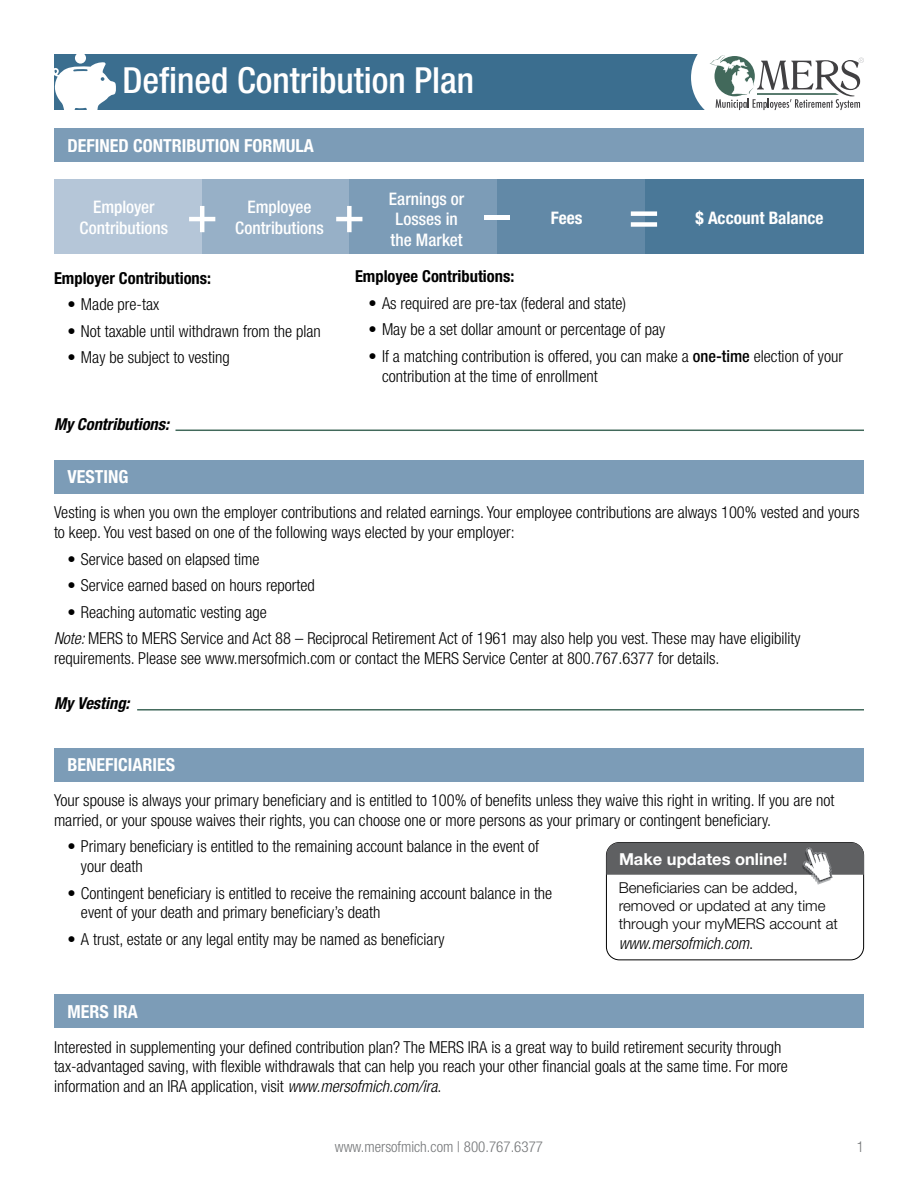
<style>
.page{position:relative;width:918px;height:1188px;background:#fff}
.page>*{position:absolute;margin:0;border:0;box-sizing:border-box;transform-origin:0 0}
.t1{font:500 condensed 36px "Helvetica Neue LT Std";color:#fff}
.t2{font:700 condensed 18px "Helvetica Neue LT Std";color:#fff}
.t3{font:500 condensed 17.25px/20.7px "Helvetica Neue LT Std";color:#fff;text-align:center}
.t4{font:700 condensed 17.25px "Helvetica Neue LT Std";color:#fff}
.t5{font:300 condensed 16.5px/19.8px "Helvetica Neue LT Std";color:#000}
.t6{font:700 condensed 16.5px "Helvetica Neue LT Std";color:#000}
.t7{font:italic 700 condensed 16.5px "Helvetica Neue LT Std";color:#000}
.t8{font:italic 300 condensed 16.5px "Helvetica Neue LT Std";color:#000}
.t9{font:700 16.5px "Helvetica Neue LT Std";color:#fff}
.t10{font:300 15px/18px "Helvetica Neue LT Std";color:#000}
.t11{font:300 condensed 15px "Helvetica Neue LT Std";color:#757779}
.s1{font-weight:500}
.s2{font-style:italic}
.s3{font-style:normal;font-stretch:normal;font-size:15px}
</style>
<div class="page">
<div style="left:54px;top:54px;width:705px;height:55px;background:#3b6e8f"></div>
<div style="left:691px;top:32px;width:90px;height:91px;background:#fff;border-radius:50%"></div>
<svg style="left:709px;top:55px;width:155px;height:55px"></svg>
<div style="left:75px;top:53px;width:11px;height:11px;background:#fff;border-radius:50%"></div>
<svg style="left:54px;top:62px;width:62px;height:48px"></svg>
<div style="left:54px;top:129px;width:810px;height:33px;background:#7c9cb7"></div>
<div style="left:54px;top:460px;width:810px;height:33px;background:#7c9cb7"></div>
<div style="left:54px;top:748px;width:810px;height:33px;background:#7c9cb7"></div>
<div style="left:639px;top:179px;width:225px;height:75px;background:#4a7898"></div>
<div style="left:54px;top:179px;width:148px;height:75px;background:#b5c6d8"></div>
<div style="left:202px;top:179px;width:147px;height:75px;background:#97b0c7"></div>
<div style="left:349px;top:179px;width:148px;height:75px;background:#7c9cb7"></div>
<div style="left:497px;top:179px;width:147px;height:75px;background:#6289a7"></div>
<div style="left:631px;top:211px;width:26px;height:5px;background:#fff"></div>
<div style="left:631px;top:222px;width:26px;height:5px;background:#fff"></div>
<div style="left:484px;top:215px;width:26px;height:5px;background:#fff"></div>
<svg style="left:336px;top:206px;width:26px;height:26px"></svg>
<svg style="left:189px;top:206px;width:26px;height:26px"></svg>
<hr style="left:176px;top:430px;width:688px;height:1px;background:#42695b">
<hr style="left:137px;top:709px;width:727px;height:2px;background:#42695b">
<div style="left:606px;top:842px;width:258px;height:118px;border:1px solid #000;border-radius:13px"></div>
<svg style="left:606px;top:843px;width:258px;height:42px"></svg>
<div style="left:54px;top:994px;width:810px;height:34px;background:#7c9cb7"></div>
<h1 class="t1" style="left:122px;top:59px;width:353px">Defined Contribution Plan</h1>
<p class="t2" style="left:68px;top:135px;width:248px">DEFINED CONTRIBUTION FORMULA</p>
<p class="t3" style="left:80px;top:196px;width:90px">Employer<br>Contributions</p>
<p class="t3" style="left:235px;top:196px;width:90px">Employee<br>Contributions</p>
<p class="t3" style="left:389px;top:188px;width:77px;text-align:left">Earnings or<br>Losses in the Market</p>
<p class="t4" style="left:551px;top:207px;width:33px">Fees</p>
<p class="t4" style="left:696px;top:207px;width:130px">$ Account Balance</p>
<p class="t6" style="left:54px;top:268px;width:159px">Employer Contributions:</p>
<p class="t5" style="left:67px;top:294px;width:93px">• Made pre-tax</p>
<p class="t5" style="left:67px;top:321px;width:255px">• Not taxable until withdrawn from the plan</p>
<p class="t5" style="left:67px;top:347px;width:164px">• May be subject to vesting</p>
<p class="t7" style="left:54px;top:414px;width:117px">My Contributions:</p>
<p class="t2" style="left:68px;top:466px;width:62px">VESTING</p>
<p class="t6" style="left:355px;top:266px;width:161px">Employee Contributions:</p>
<p class="t5" style="left:369px;top:293px;width:259px">• As required are pre-tax (federal and state)</p>
<p class="t5" style="left:369px;top:319px;width:298px">• May be a set dollar amount or percentage of pay</p>
<p class="t5" style="left:382px;top:346px;width:463px;text-indent:-13px">• If a matching contribution is offered, you can make a <span class="s1">one-time</span> election of your contribution at the time of enrollment</p>
<p class="t5" style="left:54px;top:502px;width:807px">Vesting is when you own the employer contributions and related earnings. Your employee contributions are always 100% vested and yours to keep. You vest based on one of the following ways elected by your employer:</p>
<p class="t5" style="left:67px;top:549px;width:194px">• Service based on elapsed time</p>
<p class="t5" style="left:67px;top:575px;width:249px">• Service earned based on hours reported</p>
<p class="t5" style="left:54px;top:598px;width:748px;line-height:26.5px;text-indent:13px">• Reaching automatic vesting age<br><span class="s2">Note:</span> MERS to MERS Service and Act 88 – Reciprocal Retirement Act of 1961 may also help you vest. These may have eligibility</p>
<p class="t5" style="left:54px;top:648px;width:667px">requirements. Please see www.mersofmich.com or contact the MERS Service Center at 800.767.6377 for details.</p>
<p class="t7" style="left:54px;top:693px;width:77px">My Vesting:</p>
<p class="t2" style="left:68px;top:754px;width:109px">BENEFICIARIES</p>
<p class="t5" style="left:54px;top:790px;width:782px">Your spouse is always your primary beneficiary and is entitled to 100% of benefits unless they waive this right in writing. If you are not married, or your spouse waives their rights, you can choose one or more persons as your primary or contingent beneficiary.</p>
<p class="t5" style="left:81px;top:836px;width:460px;text-indent:-13px">• Primary beneficiary is entitled to the remaining account balance in the event of your death</p>
<p class="t5" style="left:81px;top:883px;width:473px;text-indent:-13px">• Contingent beneficiary is entitled to receive the remaining account balance in the event of your death and primary beneficiary’s death</p>
<p class="t5" style="left:67px;top:929px;width:379px">• A trust, estate or any legal entity may be named as beneficiary</p>
<p class="t9" style="left:619px;top:849px;width:170px">Make updates online!</p>
<p class="t10" style="left:619px;top:879px;width:221px">Beneficiaries can be added, removed or updated at any time through your myMERS account at</p>
<p class="t8" style="left:619px;top:934px;width:136px">www.mersofmich.com<span class="s3">.</span></p>
<p class="t2" style="left:68px;top:1001px;width:72px">MERS IRA</p>
<p class="t5" style="left:54px;top:1037px;width:735px">Interested in supplementing your defined contribution plan? The MERS IRA is a great way to build retirement security through tax-advantaged saving, with flexible withdrawals that can help you reach your other financial goals at the same time. For more information and an IRA application, visit <span class="s2">www.mersofmich.com/ira</span>.</p>
<p class="t11" style="left:335px;top:1138px;width:210px">www.mersofmich.com | 800.767.6377</p>
<p class="t11" style="left:857px;top:1138px;width:9px">1</p>
</div>
